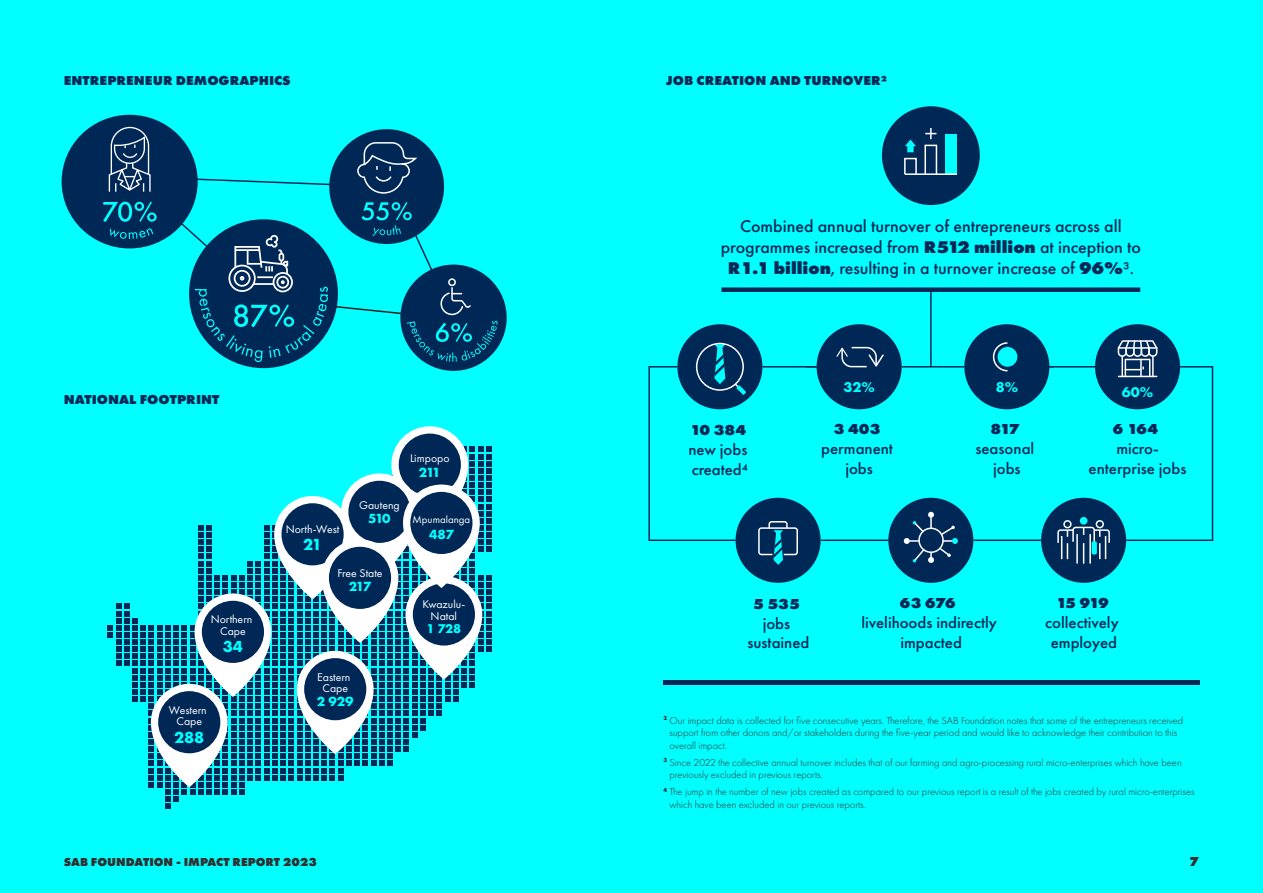
<style>
.page{position:relative;width:1263px;height:893px;background:#0ff}
.page>*{position:absolute;margin:0;border:0;box-sizing:border-box;transform-origin:0 0}
.t1{font:500 17.7px/21.1px "Futura PT";color:#002857;text-align:center}
.t2{font:500 16.5px/19.8px "Futura PT";color:#002857;text-align:center}
.t3{font:700 16.5px "Futura PT";color:#0ff}
.t4{font:800 15px "Futura PT";letter-spacing:-.05em;color:#002857}
.t5{font:700 14.7px "Futura PT";color:#0ff}
.t6{font:700 13.8px "Futura PT";letter-spacing:-.085em;color:#0ff}
.t7{font:800 13.5px "Futura PT";color:#002857}
.t8{font:800 13.5px "Futura PT";color:#312f30}
.t9{font:700 13.2px "Futura PT";color:#0ff}
.t10{font:800 12px "Futura PT";color:#312f30}
.t11{font:11.55px/11.6px "Futura PT";color:#fff;text-align:center}
.t12{font:10.65px "Futura PT";color:#fff}
.t13{font:300 10.5px/12.6px "Futura PT";color:#312f30}
.s1{font-weight:800}
</style>
<div class="page">
<hr style="left:821px;top:539px;width:68px;height:2px;background:#002857">
<hr style="left:762px;top:366px;width:55px;height:1px;background:#002857">
<hr style="left:902px;top:366px;width:62px;height:1px;background:#002857">
<hr style="left:1049px;top:366px;width:46px;height:1px;background:#002857">
<hr style="left:974px;top:539px;width:67px;height:2px;background:#002857">
<div style="left:62px;top:115px;width:136px;height:133px;background:#002857;border-radius:50%"></div>
<div style="left:400px;top:265px;width:107px;height:106px;background:#002857;border-radius:50%"></div>
<svg style="left:107px;top:441px;width:385px;height:368px"></svg>
<svg style="left:151px;top:684px;width:77px;height:103px;background:#b0d4dd"></svg>
<div style="left:158px;top:691px;width:62px;height:62px;background:#002857;border-radius:50%"></div>
<svg style="left:195px;top:593px;width:76px;height:104px;background:#b1d6df"></svg>
<div style="left:202px;top:601px;width:62px;height:62px;background:#002857;border-radius:50%"></div>
<svg style="left:274px;top:496px;width:77px;height:103px;background:#bedde4"></svg>
<div style="left:281px;top:503px;width:63px;height:62px;background:#002857;border-radius:50%"></div>
<svg style="left:297px;top:651px;width:77px;height:103px;background:#b0d4dd"></svg>
<div style="left:304px;top:658px;width:62px;height:62px;background:#002857;border-radius:50%"></div>
<svg style="left:405px;top:576px;width:77px;height:103px;background:#acd4dd"></svg>
<div style="left:413px;top:583px;width:62px;height:63px;background:#002857;border-radius:50%"></div>
<svg style="left:391px;top:426px;width:77px;height:104px"></svg>
<div style="left:399px;top:434px;width:62px;height:62px;background:#002857;border-radius:50%"></div>
<svg style="left:341px;top:473px;width:77px;height:104px;background:#dbecf0"></svg>
<div style="left:348px;top:481px;width:63px;height:62px;background:#002857;border-radius:50%"></div>
<svg style="left:403px;top:485px;width:77px;height:103px;background:#bcdce3"></svg>
<div style="left:410px;top:492px;width:62px;height:62px;background:#002857;border-radius:50%"></div>
<svg style="left:322px;top:539px;width:76px;height:104px;background:#b3d6df"></svg>
<div style="left:329px;top:547px;width:62px;height:62px;background:#002857;border-radius:50%"></div>
<hr style="left:930px;top:289px;width:2px;height:78px;background:#002857">
<div style="left:882px;top:106px;width:98px;height:99px;background:#002857;border-radius:50%"></div>
<svg style="left:905px;top:140px;width:11px;height:12px"></svg>
<svg style="left:925px;top:128px;width:11px;height:11px"></svg>
<div style="left:904px;top:158px;width:13px;height:17px;border:2px solid #fff"></div>
<div style="left:924px;top:145px;width:13px;height:30px;border:2px solid #fff"></div>
<div style="left:946px;top:134px;width:11px;height:40px;background:#0ff"></div>
<hr style="left:905px;top:173px;width:52px;height:2px;background:#fff">
<svg style="left:103px;top:126px;width:395px;height:236px"></svg>
<hr style="left:254px;top:283px;width:20px;height:2px;background:#fff">
<hr style="left:663px;top:680px;width:536px;height:4px;background:#002857">
<div style="left:817px;top:324px;width:85px;height:85px;background:#002857;border-radius:50%"></div>
<svg style="left:836px;top:346px;width:48px;height:22px"></svg>
<div style="left:964px;top:324px;width:85px;height:85px;background:#002857;border-radius:50%"></div>
<svg style="left:992px;top:342px;width:16px;height:30px"></svg>
<div style="left:997px;top:347px;width:20px;height:20px;background:#0ff;border-radius:50%"></div>
<div style="left:677px;top:324px;width:85px;height:85px;background:#002857;border-radius:50%"></div>
<div style="left:1095px;top:324px;width:85px;height:85px;background:#002857;border-radius:50%"></div>
<div style="left:721px;top:287px;width:419px;height:5px;background:#002857"></div>
<div style="left:735px;top:498px;width:86px;height:85px;background:#002857;border-radius:50%"></div>
<div style="left:758px;top:527px;width:40px;height:28px;border:2px solid #fff;border-radius:2px"></div>
<svg style="left:768px;top:521px;width:20px;height:44px"></svg>
<div style="left:1041px;top:498px;width:85px;height:85px;background:#002857;border-radius:50%"></div>
<div style="left:888px;top:498px;width:85px;height:85px;background:#002857;border-radius:50%"></div>
<svg style="left:904px;top:512px;width:54px;height:51px"></svg>
<svg style="left:648px;top:344px;width:98px;height:198px"></svg>
<svg style="left:1056px;top:339px;width:158px;height:225px"></svg>
<p class="t7" style="left:64px;top:72px;width:228px">ENTREPRENEUR DEMOGRAPHICS</p>
<p class="t7" style="left:666px;top:72px;width:222px">JOB CREATION AND TURNOVER²</p>
<p class="t7" style="left:64px;top:391px;width:157px">NATIONAL FOOTPRINT</p>
<p class="t11" style="left:211px;top:614px;width:43px">Northern<br>Cape</p>
<p class="t3" style="left:223px;top:636px;width:22px">34</p>
<p class="t11" style="left:169px;top:704px;width:39px">Western<br>Cape</p>
<p class="t3" style="left:174px;top:726px;width:32px">288</p>
<p class="t11" style="left:410px;top:452px;width:41px">Limpopo</p>
<p class="t6" style="left:419px;top:463px;width:23px">211</p>
<p class="t11" style="left:359px;top:500px;width:42px">Gauteng</p>
<p class="t6" style="left:368px;top:510px;width:24px">510</p>
<p class="t12" style="left:413px;top:514px;width:59px">Mpumalanga</p>
<p class="t6" style="left:429px;top:525px;width:26px">487</p>
<p class="t11" style="left:337px;top:567px;width:47px">Free State</p>
<p class="t6" style="left:349px;top:577px;width:24px">217</p>
<p class="t11" style="left:286px;top:523px;width:55px">North-West</p>
<p class="t3" style="left:303px;top:534px;width:20px">21</p>
<p class="t11" style="left:317px;top:671px;width:35px">Eastern<br>Cape</p>
<p class="t6" style="left:317px;top:692px;width:38px">2 929</p>
<p class="t11" style="left:423px;top:599px;width:44px">Kwazulu-<br>Natal</p>
<p class="t9" style="left:426px;top:620px;width:36px">1 728</p>
<p class="t1" style="left:721px;top:215px;width:422px">Combined annual turnover of entrepreneurs across all programmes increased from <span class="s1">R512 million</span> at inception to<br><span class="s1">R1.1 billion</span>, resulting in a turnover increase of <span class="s1">96%</span>³.</p>
<p class="t4" style="left:690px;top:421px;width:58px">10 384</p>
<p class="t2" style="left:688px;top:440px;width:61px;text-align:left">new jobs created⁴</p>
<p class="t5" style="left:843px;top:377px;width:33px">32%</p>
<p class="t4" style="left:834px;top:420px;width:48px">3 403</p>
<p class="t2" style="left:821px;top:439px;width:73px">permanent jobs</p>
<p class="t5" style="left:996px;top:378px;width:24px">8%</p>
<p class="t5" style="left:1122px;top:383px;width:33px">60%</p>
<p class="t4" style="left:990px;top:420px;width:31px">817</p>
<p class="t2" style="left:975px;top:439px;width:60px">seasonal jobs</p>
<p class="t4" style="left:1113px;top:420px;width:47px">6 164</p>
<p class="t2" style="left:1089px;top:439px;width:99px">micro&shy;enterprise jobs</p>
<p class="t4" style="left:753px;top:594px;width:48px">5 535</p>
<p class="t2" style="left:747px;top:613px;width:64px">jobs sustained</p>
<p class="t4" style="left:900px;top:594px;width:58px">63 676</p>
<p class="t2" style="left:861px;top:613px;width:137px">livelihoods indirectly impacted</p>
<p class="t4" style="left:1056px;top:594px;width:54px">15 919</p>
<p class="t2" style="left:1045px;top:613px;width:75px">collectively employed</p>
<p class="t13" style="left:669px;top:714px;width:515px;text-indent:-6px"><sup>2</sup> Our impact data is collected for five consecutive years. Therefore, the SAB Foundation notes that some of the entrepreneurs received support from other donors and/or stakeholders during the five-year period and would like to acknowledge their contribution to this overall impact.</p>
<p class="t13" style="left:669px;top:756px;width:514px;text-indent:-6px"><sup>3</sup> Since 2022 the collective annual turnover includes that of our farming and agro-processing rural micro-enterprises which have been previously excluded in previous reports.</p>
<p class="t13" style="left:669px;top:786px;width:527px;text-indent:-6px"><sup>4</sup> The jump in the number of new jobs created as compared to our previous report is a result of the jobs created by rural micro-enterprises which have been excluded in our previous reports.</p>
<p class="t10" style="left:64px;top:854px;width:255px">SAB FOUNDATION - IMPACT REPORT 2023</p>
<p class="t8" style="left:1190px;top:853px;width:11px">7</p>
</div>
